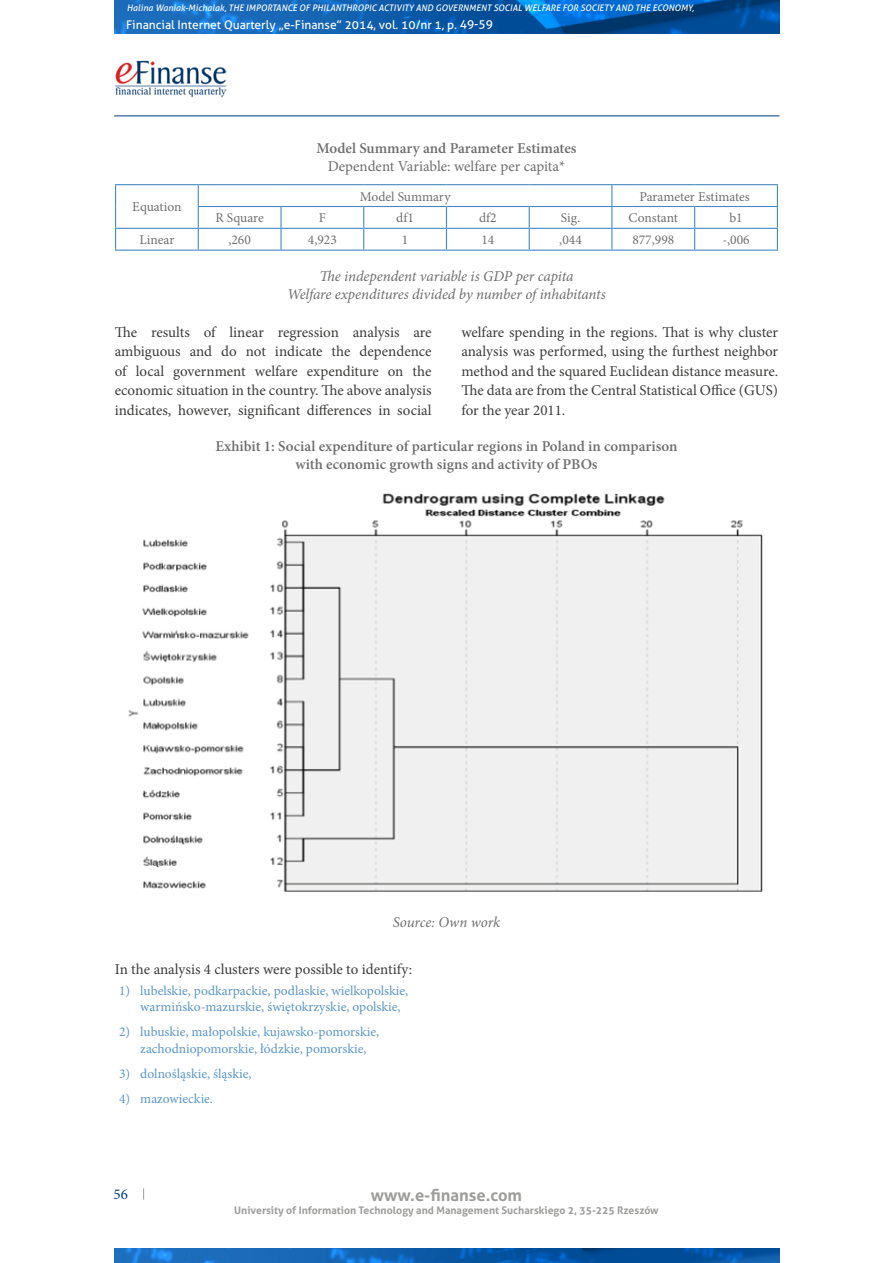
<style>
.page{position:relative;width:893px;height:1263px;background:#fff}
.page>*{position:absolute;margin:0;border:0;box-sizing:border-box;transform-origin:0 0}
.t1{font:700 16.5px "Aller";color:#9d9d9c}
.t2{font:15px/19.5px "Minion Pro";color:#3c3c3b;text-align:justify}
.t3{font:600 15px/18px "Minion Pro";color:#706f6f;text-align:center}
.t4{font:italic 15px/18px "Minion Pro";letter-spacing:-.01em;color:#706f6f;text-align:center}
.t5{font:15px "Minion Pro";color:#706f6f}
.t6{font:15px "Minion Pro";color:#003c77}
.t7{font:13.5px/16.5px "Minion Pro";color:#5a96c9}
.t8{font:13.5px "Minion Pro";color:#706f6f}
.t9{font:12px "Aller";color:#fff}
.t10{font:700 10.5px "Aller";color:#9d9d9c}
.t11{font:italic 9px "Aller";color:#fff}
</style>
<div class="page">
<img style="left:115px;top:60px;width:112px;height:37px">
<img style="left:114px;top:0;width:665px;height:33px">
<img style="left:114px;top:1248px;width:665px;height:15px">
<hr style="left:114px;top:116px;width:665px;height:1px;background:#003c77">
<hr style="left:115px;top:184px;width:83px;height:1px;background:#478ac3">
<hr style="left:198px;top:184px;width:83px;height:1px;background:#478ac3">
<hr style="left:281px;top:184px;width:83px;height:1px;background:#478ac3">
<hr style="left:364px;top:184px;width:82px;height:1px;background:#478ac3">
<hr style="left:446px;top:184px;width:83px;height:1px;background:#478ac3">
<hr style="left:529px;top:184px;width:83px;height:1px;background:#478ac3">
<hr style="left:612px;top:184px;width:83px;height:1px;background:#478ac3">
<hr style="left:695px;top:184px;width:83px;height:1px;background:#478ac3">
<hr style="left:198px;top:206px;width:83px;height:1px;background:#478ac3">
<hr style="left:281px;top:206px;width:83px;height:1px;background:#478ac3">
<hr style="left:280px;top:207px;width:2px;height:21px;background:#478ac3">
<hr style="left:364px;top:206px;width:82px;height:1px;background:#478ac3">
<hr style="left:446px;top:206px;width:83px;height:1px;background:#478ac3">
<hr style="left:529px;top:206px;width:83px;height:1px;background:#478ac3">
<hr style="left:612px;top:206px;width:83px;height:1px;background:#478ac3">
<hr style="left:695px;top:206px;width:83px;height:1px;background:#478ac3">
<hr style="left:115px;top:228px;width:83px;height:1px;background:#478ac3">
<svg style="left:115px;top:185px;width:1px;height:65px"></svg>
<hr style="left:198px;top:228px;width:83px;height:1px;background:#478ac3">
<svg style="left:198px;top:185px;width:1px;height:65px"></svg>
<hr style="left:281px;top:228px;width:83px;height:1px;background:#478ac3">
<hr style="left:280px;top:229px;width:2px;height:21px;background:#478ac3">
<hr style="left:364px;top:228px;width:82px;height:1px;background:#478ac3">
<svg style="left:363px;top:207px;width:1px;height:43px"></svg>
<hr style="left:446px;top:228px;width:83px;height:1px;background:#478ac3">
<svg style="left:446px;top:207px;width:1px;height:43px"></svg>
<hr style="left:529px;top:228px;width:83px;height:1px;background:#478ac3">
<svg style="left:529px;top:207px;width:1px;height:43px"></svg>
<hr style="left:612px;top:228px;width:83px;height:1px;background:#478ac3">
<svg style="left:611px;top:185px;width:1px;height:65px"></svg>
<hr style="left:695px;top:228px;width:83px;height:1px;background:#478ac3">
<svg style="left:694px;top:207px;width:1px;height:43px"></svg>
<svg style="left:777px;top:185px;width:1px;height:65px"></svg>
<hr style="left:115px;top:250px;width:83px;height:1px;background:#478ac3">
<hr style="left:198px;top:250px;width:83px;height:1px;background:#478ac3">
<hr style="left:281px;top:250px;width:83px;height:1px;background:#478ac3">
<hr style="left:364px;top:250px;width:82px;height:1px;background:#478ac3">
<hr style="left:446px;top:250px;width:83px;height:1px;background:#478ac3">
<hr style="left:529px;top:250px;width:83px;height:1px;background:#478ac3">
<hr style="left:612px;top:250px;width:83px;height:1px;background:#478ac3">
<hr style="left:695px;top:250px;width:83px;height:1px;background:#478ac3">
<img style="left:128px;top:493px;width:635px;height:399px">
<p class="t11" style="left:127px;top:2px;width:569px">Halina Waniak-Michalak, THE IMPORTANCE OF PHILANTHROPIC ACTIVITY AND GOVERNMENT SOCIAL WELFARE FOR SOCIETY AND THE ECONOMY,</p>
<p class="t9" style="left:126px;top:17px;width:368px">Financial Internet Quarterly „e-Finanse” 2014, vol. 10/nr 1, p. 49-59</p>
<p class="t8" style="left:132px;top:198px;width:51px">Equation</p>
<p class="t3" style="left:316px;top:139px;width:262px">Model Summary and Parameter Estimates</p>
<p class="t5" style="left:328px;top:157px;width:239px">Dependent Variable: welfare per capita*</p>
<p class="t8" style="left:360px;top:187px;width:92px">Model Summary</p>
<p class="t8" style="left:639px;top:187px;width:112px">Parameter Estimates</p>
<p class="t8" style="left:215px;top:209px;width:50px">R Square</p>
<p class="t8" style="left:319px;top:209px;width:9px">F</p>
<p class="t8" style="left:396px;top:209px;width:19px">df1</p>
<p class="t8" style="left:479px;top:209px;width:19px">df2</p>
<p class="t8" style="left:561px;top:209px;width:21px">Sig.</p>
<p class="t8" style="left:629px;top:209px;width:51px">Constant</p>
<p class="t8" style="left:729px;top:209px;width:15px">b1</p>
<p class="t8" style="left:139px;top:231px;width:36px">Linear</p>
<p class="t8" style="left:228px;top:231px;width:24px">,260</p>
<p class="t8" style="left:308px;top:231px;width:30px">4,923</p>
<p class="t8" style="left:402px;top:231px;width:8px">1</p>
<p class="t8" style="left:481px;top:231px;width:14px">14</p>
<p class="t8" style="left:559px;top:231px;width:24px">,044</p>
<p class="t8" style="left:632px;top:231px;width:43px">877,998</p>
<p class="t8" style="left:722px;top:231px;width:29px">-,006</p>
<p class="t4" style="left:287px;top:268px;width:320px">The independent variable is GDP per capita<br>Welfare expenditures divided by number of inhabitants</p>
<p class="t2" style="left:115px;top:322px;width:318px">The results of linear regression analysis are ambiguous and do not indicate the dependence of local government welfare expenditure on the economic situation in the country. The above analysis indicates, however, significant differences in social</p>
<p class="t2" style="left:461px;top:322px;width:318px">welfare spending in the regions. That is why cluster analysis was performed, using the furthest neighbor method and the squared Euclidean distance measure.<br>The data are from the Central Statistical Office (GUS) for the year 2011.</p>
<p class="t3" style="left:215px;top:437px;width:463px">Exhibit 1: Social expenditure of particular regions in Poland in comparison with economic growth signs and activity of PBOs</p>
<p class="t4" style="left:393px;top:913px;width:109px">Source: Own work</p>
<p class="t2" style="left:115px;top:960px;width:299px">In the analysis 4 clusters were possible to identify:</p>
<p class="t7" style="left:140px;top:982px;width:269px;text-indent:-21px">1) lubelskie, podkarpackie, podlaskie, wielkopolskie, warmińsko-mazurskie, świętokrzyskie, opolskie,</p>
<p class="t7" style="left:140px;top:1024px;width:240px;text-indent:-21px">2) lubuskie, małopolskie, kujawsko-pomorskie, zachodniopomorskie, łódzkie, pomorskie,</p>
<p class="t7" style="left:119px;top:1065px;width:134px">3) dolnośląskie, śląskie,</p>
<p class="t7" style="left:119px;top:1090px;width:95px">4) mazowieckie.</p>
<p class="t6" style="left:113px;top:1184px;width:16px">56</p>
<p class="t1" style="left:371px;top:1184px;width:153px">www.e-finanse.com</p>
<p class="t10" style="left:234px;top:1204px;width:426px">University of Information Technology and Management Sucharskiego 2, 35-225 Rzeszów</p>
</div>
